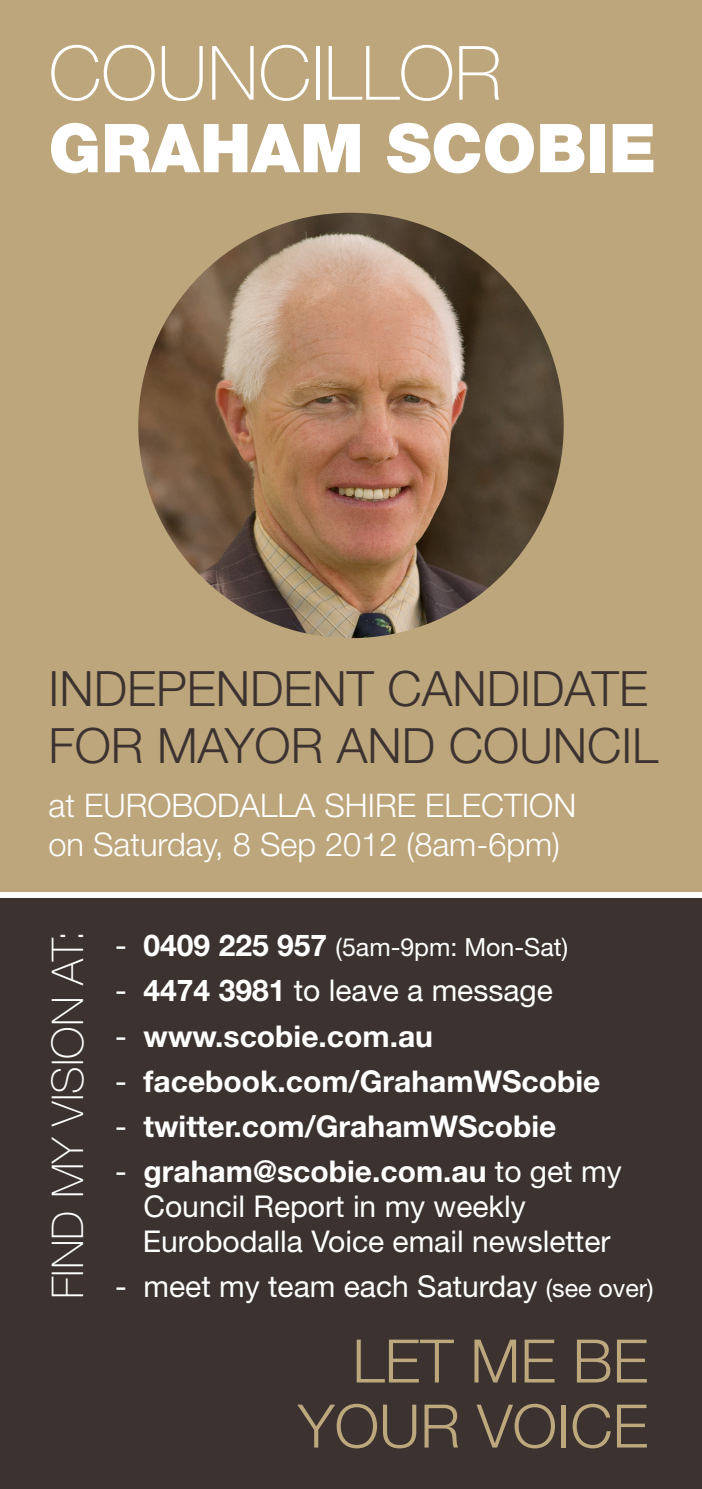
<style>
.page{position:relative;width:702px;height:1489px;background:#fff}
.page>*{position:absolute;margin:0;border:0;box-sizing:border-box;transform-origin:0 0}
.t1{font:100 75px "Helvetica Neue";color:#fff}
.t2{font:900 67.5px "Helvetica Neue";color:#fff}
.t3{font:300 60px "Helvetica Neue";color:#bda77d}
.t4{font:300 48.75px "Helvetica Neue";color:#3c3331}
.t5{font:100 43.75px "Helvetica Neue";color:#fff}
.t6{font:300 32.5px "Helvetica Neue";color:#fff}
.t7{font:30px "Helvetica Neue";color:#fff}
.t8{font:700 30px "Helvetica Neue";color:#fff}
.t9{font:25px "Helvetica Neue";color:#fff}
.s1{font-size:30px}
.s2{font-weight:700;font-size:30px}
.s3{font-weight:700}
.s4{font-weight:400}
.s5{font-size:25px}
</style>
<div class="page">
<div style="left:0;top:898px;width:702px;height:590px;background:#3c3331"></div>
<div style="left:0;top:0;width:702px;height:891px;background:#bda67c"></div>
<img style="left:138px;top:213px;width:425px;height:425px;border-radius:213px">
<p class="t1" style="left:49px;top:30px;width:454px">COUNCILLOR</p>
<p class="t2" style="left:49px;top:108px;width:609px">GRAHAM SCOBIE</p>
<p class="t4" style="left:49px;top:658px;width:601px">INDEPENDENT CANDIDATE</p>
<p class="t4" style="left:49px;top:716px;width:611px">FOR MAYOR AND COUNCIL</p>
<p class="t6" style="left:49px;top:785px;width:529px">at EUROBODALLA SHIRE ELECTION</p>
<p class="t6" style="left:49px;top:824px;width:513px">on Saturday, 8 Sep 2012 (8am-6pm)</p>
<p class="t5" style="left:43px;top:1299px;width:371px;rotate:-90deg">FIND MY VISION AT:</p>
<p class="t9" style="left:115px;top:932px;width:454px"><span class="s1">-</span> <span class="s2">0409 225 957</span> (5am-9pm: Mon-Sat)</p>
<p class="t7" style="left:115px;top:972px;width:439px">- <span class="s3">4474 3981</span> to leave a message</p>
<p class="t8" style="left:115px;top:1017px;width:319px"><span class="s4">-</span> www.scobie.com.au</p>
<p class="t8" style="left:115px;top:1062px;width:486px"><span class="s4">-</span> facebook.com/GrahamWScobie</p>
<p class="t8" style="left:115px;top:1107px;width:442px"><span class="s4">-</span> twitter.com/GrahamWScobie</p>
<p class="t8" style="left:115px;top:1152px;width:508px"><span class="s4">-</span> graham@scobie.com.au <span class="s4">to get my</span></p>
<p class="t7" style="left:143px;top:1187px;width:384px">Council Report in my weekly</p>
<p class="t7" style="left:143px;top:1222px;width:469px">Eurobodalla Voice email newsletter</p>
<p class="t7" style="left:115px;top:1267px;width:540px">- meet my team each Saturday <span class="s5">(see over)</span></p>
<p class="t3" style="left:352px;top:1324px;width:297px">LET ME BE</p>
<p class="t3" style="left:298px;top:1389px;width:352px">YOUR VOICE</p>
</div>
